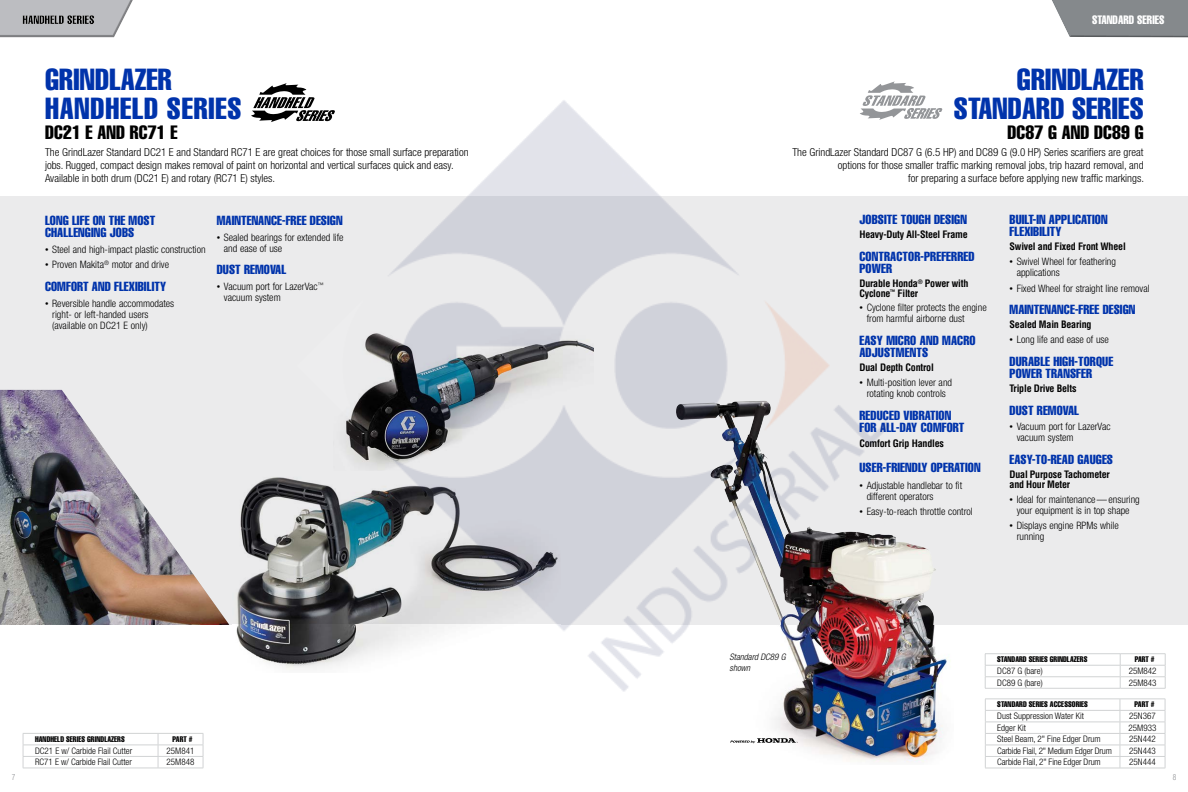
<style>
.page{position:relative;width:1188px;height:792px;background:#fff}
.page>*{position:absolute;margin:0;border:0;box-sizing:border-box;transform-origin:0 0}
.t1{font:30px/29px "Helvetica LT Std Comp";letter-spacing:.03em;color:#0033ab}
.t2{font:30px/29px "Helvetica LT Std Comp";letter-spacing:.01em;color:#0033ab;text-align:right}
.t3{font:19px "Helvetica LT Std Comp";letter-spacing:.01em;color:#000}
.t4{font:13px/12px "Helvetica LT Std Comp";letter-spacing:.01em;color:#0033ab}
.t5{font:12px "Helvetica LT Std Comp";letter-spacing:.01em;color:#fff;scale:.96 1}
.t6{font:300 condensed 11px/13px "Helvetica Neue LT Std";color:#000}
.t7{font:300 condensed 10.2px/11px "Helvetica Neue LT Std";color:#000}
.t8{font:700 condensed 10px/10px "Helvetica LT Std";letter-spacing:-.02em;color:#000}
.t9{font:300 condensed 9px "Helvetica Neue LT Std";color:#000}
.t10{font:italic 300 condensed 9px/11px "Helvetica Neue LT Std";color:#000}
.t11{font:8px "Helvetica LT Std Comp";letter-spacing:.01em;color:#000}
.t12{font:300 condensed 8px "Helvetica LT Std";color:#939598}
.s1{font-size:7px}
</style>
<div class="page">
<img style="left:753px;top:625px;width:194px;height:137px">
<hr style="left:985px;top:699px;width:135px;height:1px;background:#d1d3d4">
<hr style="left:1120px;top:699px;width:45px;height:1px;background:#d1d3d4">
<hr style="left:985px;top:710px;width:135px;height:1px;background:#d1d3d4">
<hr style="left:1120px;top:710px;width:45px;height:1px;background:#d1d3d4">
<hr style="left:985px;top:722px;width:135px;height:1px;background:#d1d3d4">
<hr style="left:1120px;top:722px;width:45px;height:1px;background:#d1d3d4">
<hr style="left:985px;top:733px;width:135px;height:1px;background:#d1d3d4">
<hr style="left:1120px;top:733px;width:45px;height:1px;background:#d1d3d4">
<hr style="left:985px;top:745px;width:135px;height:1px;background:#d1d3d4">
<hr style="left:1120px;top:745px;width:45px;height:1px;background:#d1d3d4">
<hr style="left:985px;top:756px;width:135px;height:1px;background:#d1d3d4">
<svg style="left:985px;top:700px;width:1px;height:68px"></svg>
<hr style="left:1120px;top:756px;width:45px;height:1px;background:#d1d3d4">
<svg style="left:1120px;top:699px;width:1px;height:69px"></svg>
<svg style="left:1165px;top:699px;width:1px;height:69px"></svg>
<hr style="left:985px;top:768px;width:135px;height:1px;background:#d1d3d4">
<hr style="left:1120px;top:768px;width:45px;height:1px;background:#d1d3d4">
<div style="left:0;top:197px;width:1188px;height:428px;background:#ebebec"></div>
<svg style="left:251px;top:83px;width:64px;height:39px"></svg>
<svg style="left:865px;top:81px;width:77px;height:38px"></svg>
<hr style="left:985px;top:653px;width:135px;height:1px;background:#d1d3d4">
<hr style="left:1120px;top:653px;width:45px;height:1px;background:#d1d3d4">
<hr style="left:985px;top:665px;width:135px;height:1px;background:#d1d3d4">
<hr style="left:1120px;top:665px;width:45px;height:1px;background:#d1d3d4">
<hr style="left:985px;top:677px;width:135px;height:1px;background:#d1d3d4">
<svg style="left:985px;top:654px;width:1px;height:34px"></svg>
<hr style="left:1120px;top:677px;width:45px;height:1px;background:#d1d3d4">
<svg style="left:1120px;top:654px;width:1px;height:34px"></svg>
<svg style="left:1165px;top:654px;width:1px;height:34px"></svg>
<hr style="left:985px;top:688px;width:135px;height:1px;background:#d1d3d4">
<hr style="left:1120px;top:688px;width:45px;height:1px;background:#d1d3d4">
<hr style="left:23px;top:733px;width:135px;height:1px;background:#d1d3d4">
<hr style="left:158px;top:733px;width:45px;height:1px;background:#d1d3d4">
<hr style="left:23px;top:745px;width:135px;height:1px;background:#d1d3d4">
<hr style="left:158px;top:745px;width:45px;height:1px;background:#d1d3d4">
<hr style="left:23px;top:756px;width:135px;height:1px;background:#d1d3d4">
<svg style="left:23px;top:734px;width:1px;height:34px"></svg>
<hr style="left:158px;top:756px;width:45px;height:1px;background:#d1d3d4">
<svg style="left:158px;top:734px;width:1px;height:34px"></svg>
<svg style="left:203px;top:734px;width:1px;height:34px"></svg>
<hr style="left:23px;top:768px;width:135px;height:1px;background:#d1d3d4">
<hr style="left:158px;top:768px;width:45px;height:1px;background:#d1d3d4">
<div style="left:1040px;top:0;width:148px;height:38px;background:#000;opacity:.5"></div>
<div style="left:0;top:0;width:143px;height:38px;background:#000;opacity:.5"></div>
<svg style="left:730px;top:738px;width:68px;height:5px"></svg>
<img style="left:233px;top:477px;width:64px;height:148px">
<img style="left:0;top:390px;width:229px;height:235px">
<img style="left:236px;top:625px;width:61px;height:45px">
<img style="left:297px;top:99px;width:594px;height:594px">
<h1 class="t1" style="left:45px;top:64px;width:198px">GRINDLAZER<br>HANDHELD SERIES</h1>
<h2 class="t3" style="left:45px;top:120px;width:134px">DC21 E AND RC71 E</h2>
<p class="t6" style="left:45px;top:145px;width:425px">The GrindLazer Standard DC21 E and Standard RC71 E are great choices for those small surface preparation jobs. Rugged, compact design makes removal of paint on horizontal and vertical surfaces quick and easy.<br>Available in both drum (DC21 E) and rotary (RC71 E) styles.</p>
<p class="t4" style="left:45px;top:214px;width:112px">LONG LIFE ON THE MOST<br>CHALLENGING JOBS</p>
<p class="t7" style="left:45px;top:243px;width:162px"><span class="s1">•</span> Steel and high-impact plastic construction</p>
<p class="t7" style="left:45px;top:259px;width:126px"><span class="s1">•</span> Proven Makita<sup>®</sup> motor and drive</p>
<p class="t4" style="left:45px;top:280px;width:123px">COMFORT AND FLEXIBILITY</p>
<p class="t7" style="left:52px;top:297px;width:124px;text-indent:-7px"><span class="s1">•</span> Reversible handle accommodates right- or left-handed users (available on DC21 E only)</p>
<p class="t4" style="left:217px;top:214px;width:127px">MAINTENANCE-FREE DESIGN</p>
<p class="t7" style="left:224px;top:231px;width:121px;text-indent:-7px"><span class="s1">•</span> Sealed bearings for extended life and ease of use</p>
<p class="t4" style="left:217px;top:264px;width:71px">DUST REMOVAL</p>
<p class="t7" style="left:224px;top:281px;width:101px;text-indent:-7px"><span class="s1">•</span> Vacuum port for LazerVac<sup>™ </sup>vacuum system</p>
<p class="t11" style="left:35px;top:734px;width:91px">HANDHELD SERIES GRINDLAZERS</p>
<p class="t11" style="left:173px;top:734px;width:21px">PART #</p>
<p class="t9" style="left:35px;top:746px;width:99px">DC21 E w/ Carbide Flail Cutter</p>
<p class="t9" style="left:167px;top:746px;width:29px">25M841</p>
<p class="t9" style="left:35px;top:757px;width:98px">RC71 E w/ Carbide Flail Cutter</p>
<p class="t9" style="left:167px;top:757px;width:29px">25M848</p>
<p class="t5" style="left:1092px;top:12px;width:77px">STANDARD SERIES</p>
<h1 class="t2" style="left:954px;top:65px;width:191px">GRINDLAZER<br>STANDARD SERIES</h1>
<h2 class="t3" style="left:1008px;top:120px;width:137px">DC87 G AND DC89 G</h2>
<p class="t6" style="left:792px;top:146px;width:353px;text-align:right">The GrindLazer Standard DC87 G (6.5 HP) and DC89 G (9.0 HP) Series scarifiers are great options for those smaller traffic marking removal jobs, trip hazard removal, and<br>for preparing a surface before applying new traffic markings.</p>
<p class="t10" style="left:730px;top:651px;width:57px">Standard DC89 G shown</p>
<p class="t4" style="left:859px;top:214px;width:109px">JOBSITE TOUGH DESIGN</p>
<p class="t8" style="left:859px;top:230px;width:110px">Heavy-Duty All-Steel Frame</p>
<p class="t4" style="left:859px;top:250px;width:117px">CONTRACTOR-PREFERRED<br>POWER</p>
<p class="t8" style="left:859px;top:278px;width:110px">Durable Honda<sup>®</sup> Power with<br>Cyclone<sup>™</sup> Filter</p>
<p class="t7" style="left:867px;top:302px;width:122px;text-indent:-7px"><span class="s1">•</span> Cyclone filter protects the engine from harmful airborne dust</p>
<p class="t4" style="left:859px;top:335px;width:118px">EASY MICRO AND MACRO<br>ADJUSTMENTS</p>
<p class="t8" style="left:859px;top:363px;width:76px">Dual Depth Control</p>
<p class="t7" style="left:859px;top:377px;width:94px;text-align:center"><span class="s1">•</span> Multi-position lever and rotating knob controls</p>
<p class="t4" style="left:859px;top:409px;width:106px">REDUCED VIBRATION<br>FOR ALL-DAY COMFORT</p>
<p class="t8" style="left:859px;top:439px;width:86px">Comfort Grip Handles</p>
<p class="t4" style="left:859px;top:461px;width:123px">USER-FRIENDLY OPERATION</p>
<p class="t7" style="left:867px;top:480px;width:97px;text-indent:-7px"><span class="s1">•</span> Adjustable handlebar to fit different operators</p>
<p class="t7" style="left:859px;top:506px;width:115px"><span class="s1">•</span> Easy-to-reach throttle control</p>
<p class="t4" style="left:1010px;top:214px;width:100px">BUILT-IN APPLICATION<br>FLEXIBILITY</p>
<p class="t8" style="left:1010px;top:242px;width:118px">Swivel and Fixed Front Wheel</p>
<p class="t7" style="left:1017px;top:256px;width:101px;text-indent:-7px"><span class="s1">•</span> Swivel Wheel for feathering applications</p>
<p class="t7" style="left:1010px;top:282px;width:142px"><span class="s1">•</span> Fixed Wheel for straight line removal</p>
<p class="t4" style="left:1010px;top:304px;width:127px">MAINTENANCE-FREE DESIGN</p>
<p class="t8" style="left:1010px;top:320px;width:83px">Sealed Main Bearing</p>
<p class="t7" style="left:1010px;top:334px;width:101px"><span class="s1">•</span> Long life and ease of use</p>
<p class="t4" style="left:1010px;top:355px;width:105px">DURABLE HIGH-TORQUE<br>POWER TRANSFER</p>
<p class="t8" style="left:1010px;top:383px;width:68px">Triple Drive Belts</p>
<p class="t4" style="left:1010px;top:405px;width:71px">DUST REMOVAL</p>
<p class="t7" style="left:1017px;top:421px;width:95px;text-indent:-7px"><span class="s1">•</span> Vacuum port for LazerVac vacuum system</p>
<p class="t4" style="left:1010px;top:453px;width:105px">EASY-TO-READ GAUGES</p>
<p class="t8" style="left:1010px;top:469px;width:102px">Dual Purpose Tachometer and Hour Meter</p>
<p class="t7" style="left:1010px;top:493px;width:132px;text-align:center"><span class="s1">•</span> Ideal for maintenance — ensuring your equipment is in top shape</p>
<p class="t7" style="left:1017px;top:520px;width:104px;text-indent:-7px"><span class="s1">•</span> Displays engine RPMs while running</p>
<p class="t11" style="left:997px;top:654px;width:92px">STANDARD SERIES GRINDLAZERS</p>
<p class="t11" style="left:1135px;top:654px;width:21px">PART #</p>
<p class="t9" style="left:997px;top:666px;width:47px">DC87 G (bare)</p>
<p class="t9" style="left:1129px;top:666px;width:29px">25M842</p>
<p class="t9" style="left:997px;top:677px;width:47px">DC89 G (bare)</p>
<p class="t9" style="left:1129px;top:677px;width:29px">25M843</p>
<p class="t11" style="left:997px;top:699px;width:92px">STANDARD SERIES ACCESSORIES</p>
<p class="t11" style="left:1135px;top:699px;width:21px">PART #</p>
<p class="t9" style="left:997px;top:711px;width:88px">Dust Suppression Water Kit</p>
<p class="t9" style="left:1129px;top:711px;width:28px">25N367</p>
<p class="t9" style="left:997px;top:723px;width:30px">Edger Kit</p>
<p class="t9" style="left:1129px;top:723px;width:29px">25M933</p>
<p class="t9" style="left:997px;top:734px;width:105px">Steel Beam, 2" Fine Edger Drum</p>
<p class="t9" style="left:1129px;top:734px;width:28px">25N442</p>
<p class="t9" style="left:997px;top:746px;width:116px">Carbide Flail, 2" Medium Edger Drum</p>
<p class="t9" style="left:1129px;top:746px;width:28px">25N443</p>
<p class="t9" style="left:997px;top:757px;width:105px">Carbide Flail, 2" Fine Edger Drum</p>
<p class="t9" style="left:1129px;top:757px;width:28px">25N444</p>
<p class="t12" style="left:12px;top:772px;width:5px">7</p>
<p class="t12" style="left:1173px;top:772px;width:5px">8</p>
</div>
